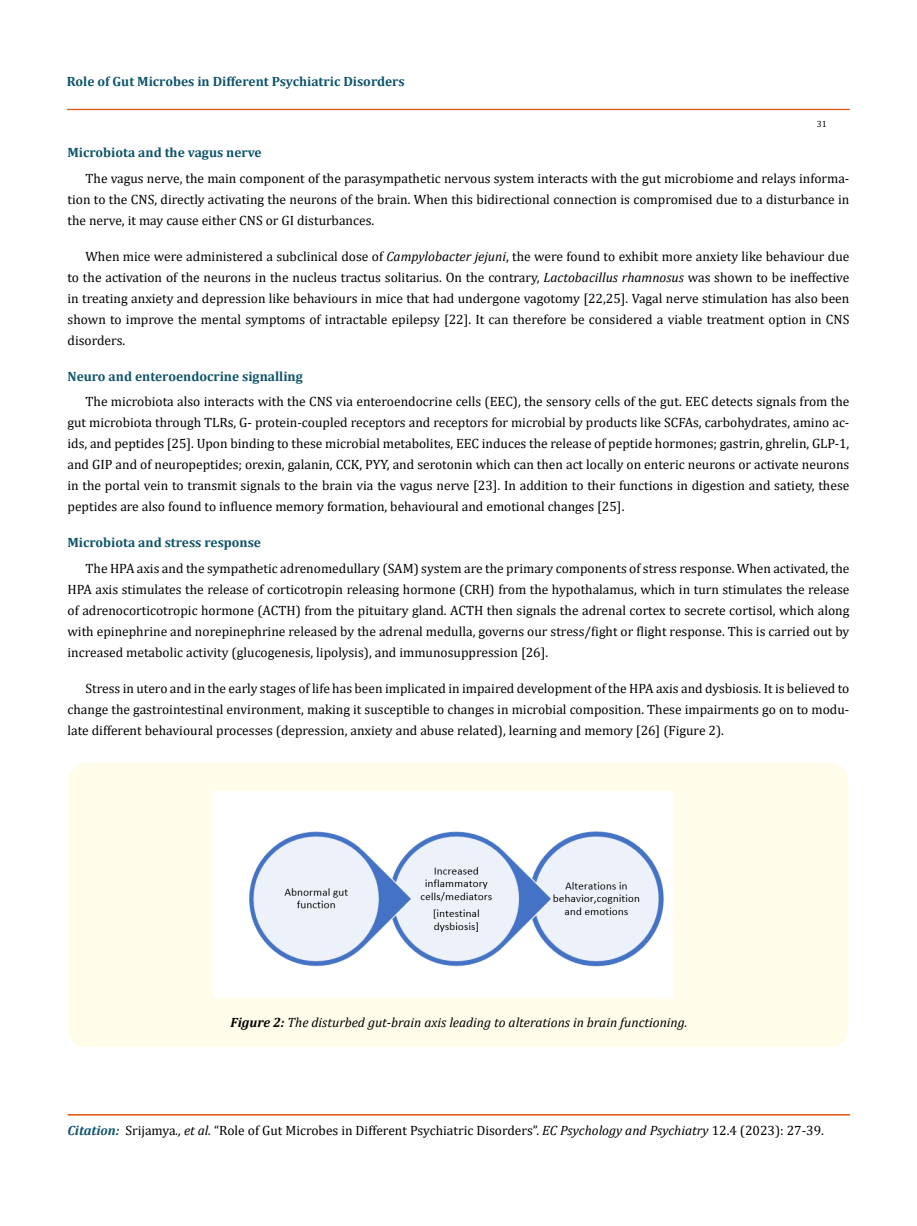
<style>
.page{position:relative;width:917px;height:1226px;background:#fff}
.page>*{position:absolute;margin:0;border:0;box-sizing:border-box;transform-origin:0 0}
.t1{font:13.5px/21px "Cambria";color:#000;text-align:justify}
.t2{font:700 13.5px "Cambria";color:#0e546a}
.t3{font:italic 13.5px "Cambria";color:#000}
.t4{font:9px "Cambria";color:#000}
.s1{font-style:italic}
.s2{font-weight:700}
.s3{font-weight:700;font-style:italic;color:#0e546a}
</style>
<div class="page">
<div style="left:67px;top:109px;width:782px;height:1px;border:1px solid #e05d1a"></div>
<div style="left:68px;top:1114px;width:781px;height:1px;border:1px solid #e05d1a"></div>
<div style="left:68px;top:762px;width:780px;height:284px;background:#fffde9;border-radius:18px"></div>
<img style="left:213px;top:791px;width:459px;height:206px">
<p class="t2" style="left:67px;top:72px;width:339px">Role of Gut Microbes in Different Psychiatric Disorders</p>
<p class="t4" style="left:816px;top:118px;width:11px">31</p>
<p class="t2" style="left:68px;top:143px;width:196px">Microbiota and the vagus nerve</p>
<p class="t1" style="left:68px;top:167px;width:783px;text-indent:18px">The vagus nerve, the main component of the parasympathetic nervous system interacts with the gut microbiome and relays informa&shy;tion to the CNS, directly activating the neurons of the brain. When this bidirectional connection is compromised due to a disturbance in the nerve, it may cause either CNS or GI disturbances.</p>
<p class="t1" style="left:68px;top:245px;width:783px;text-indent:18px">When mice were administered a subclinical dose of <span class="s1">Campylobacter jejuni</span>, the were found to exhibit more anxiety like behaviour due to the activation of the neurons in the nucleus tractus solitarius. On the contrary, <span class="s1">Lactobacillus rhamnosus</span> was shown to be ineffective in treating anxiety and depression like behaviours in mice that had undergone vagotomy [22,25]. Vagal nerve stimulation has also been shown to improve the mental symptoms of intractable epilepsy [22]. It can therefore be considered a viable treatment option in CNS disorders.</p>
<p class="t2" style="left:68px;top:366px;width:237px">Neuro and enteroendocrine signalling</p>
<p class="t1" style="left:68px;top:391px;width:783px;text-indent:18px">The microbiota also interacts with the CNS via enteroendocrine cells (EEC), the sensory cells of the gut. EEC detects signals from the gut microbiota through TLRs, G- protein-coupled receptors and receptors for microbial by products like SCFAs, carbohydrates, amino ac&shy;ids, and peptides [25]. Upon binding to these microbial metabolites, EEC induces the release of peptide hormones; gastrin, ghrelin, GLP-1, and GIP and of neuropeptides; orexin, galanin, CCK, PYY, and serotonin which can then act locally on enteric neurons or activate neurons in the portal vein to transmit signals to the brain via the vagus nerve [23]. In addition to their functions in digestion and satiety, these peptides are also found to influence memory formation, behavioural and emotional changes [25].</p>
<p class="t2" style="left:68px;top:533px;width:195px">Microbiota and stress response</p>
<p class="t1" style="left:68px;top:557px;width:783px;text-indent:18px">The HPA axis and the sympathetic adrenomedullary (SAM) system are the primary components of stress response. When activated, the HPA axis stimulates the release of corticotropin releasing hormone (CRH) from the hypothalamus, which in turn stimulates the release of adrenocorticotropic hormone (ACTH) from the pituitary gland. ACTH then signals the adrenal cortex to secrete cortisol, which along with epinephrine and norepinephrine released by the adrenal medulla, governs our stress/fight or flight response. This is carried out by increased metabolic activity (glucogenesis, lipolysis), and immunosuppression [26].</p>
<p class="t1" style="left:68px;top:678px;width:783px;text-indent:18px">Stress in utero and in the early stages of life has been implicated in impaired development of the HPA axis and dysbiosis. It is believed to change the gastrointestinal environment, making it susceptible to changes in microbial composition. These impairments go on to modu&shy;late different behavioural processes (depression, anxiety and abuse related), learning and memory [26] (Figure 2).</p>
<p class="t3" style="left:230px;top:1012px;width:458px"><span class="s2">Figure 2:</span> The disturbed gut-brain axis leading to alterations in brain functioning.</p>
<p class="t1" style="left:68px;top:1119px;width:757px"><span class="s3">Citation:</span> Srijamya<span class="s1">., et al.</span> “Role of Gut Microbes in Different Psychiatric Disorders”. <span class="s1">EC Psychology and Psychiatry</span> 12.4 (2023): 27-39.</p>
</div>
